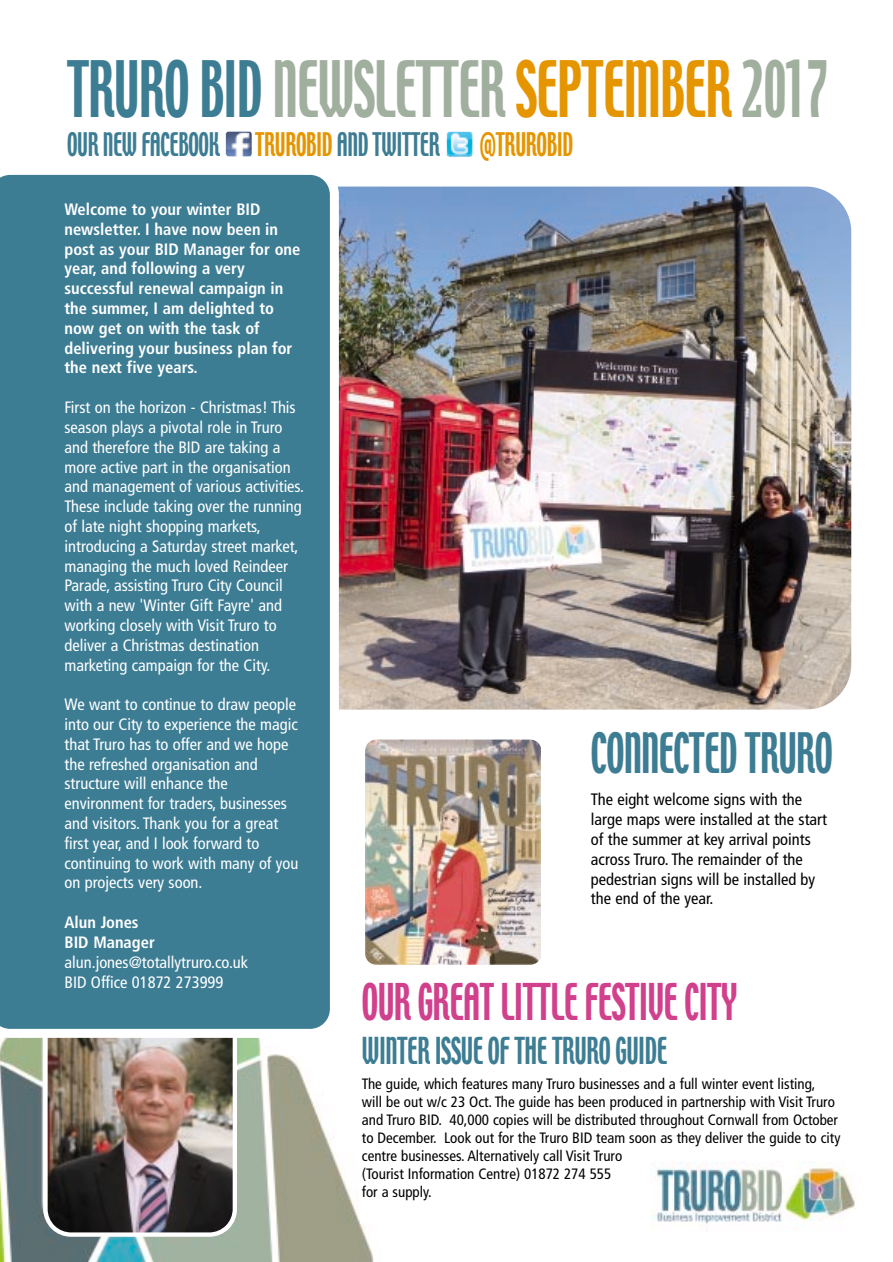
<style>
.page{position:relative;width:893px;height:1262px;background:#fff}
.page>*{position:absolute;margin:0;border:0;box-sizing:border-box;transform-origin:0 0}
.t1{font:69px "Techno";letter-spacing:-.02em;color:#a0af9e;scale:.66 1}
.t2{font:49.5px "Techno";letter-spacing:-.02em;color:#3d7d94;scale:.66 1}
.t3{font:45px "Techno";letter-spacing:-.02em;color:#d1408c;scale:.66 1}
.t4{font:33px "Techno";letter-spacing:-.02em;color:#3d7d94;scale:.66 1}
.t5{font:28.95px "Techno";letter-spacing:-.02em;color:#3d7d94;scale:.66 1}
.t6{font:28.95px "Techno";letter-spacing:-.02em;color:#e59500;scale:.66 1}
.t7{font:condensed 16.5px/19.8px "Frutiger";color:#fff}
.t8{font:700 condensed 16.5px/19.8px "Frutiger";color:#fff}
.t9{font:condensed 16.5px/19.8px "Frutiger";color:#000}
.t10{font:condensed 15px/18px "Frutiger";color:#000}
.s1{color:#3d7d94}
.s2{color:#e59500}
</style>
<div class="page">
<img style="left:339px;top:186px;width:513px;height:524px">
<img style="left:0;top:1037px;width:374px;height:224px">
<img style="left:43px;top:1037px;width:194px;height:199px">
<img style="left:651px;top:1161px;width:204px;height:63px">
<div style="left:0;top:174px;width:339px;height:855px;background:#3d7d94"></div>
<img style="left:365px;top:739px;width:176px;height:226px">
<img style="left:226px;top:131px;width:26px;height:26px;border-radius:3px">
<div style="left:225px;top:131px;width:27px;height:26px;border:1px solid #fff;border-radius:3px"></div>
<img style="left:446px;top:131px;width:27px;height:26px;border-radius:3px">
<div style="left:446px;top:131px;width:27px;height:26px;border:1px solid #fff;border-radius:3px"></div>
<h1 class="t1" style="left:67px;top:60px;width:1157px"><span class="s1">TRURO BID</span> NEWSLETTER <span class="s2">SEPTEMBER</span> 2017</h1>
<h3 class="t5" style="left:67px;top:132px;width:566px">OUR NEW FACEBOOK <span class="s2">TRUROBID</span> AND TWITTER</h3>
<h3 class="t6" style="left:480px;top:132px;width:143px">@TRUROBID</h3>
<p class="t8" style="left:64px;top:201px;width:237px">Welcome to your winter BID newsletter. I have now been in post as your BID Manager for one year, and following a very successful renewal campaign in the summer, I am delighted to now get on with the task of delivering your business plan for the next five years.</p>
<p class="t7" style="left:64px;top:399px;width:241px">First on the horizon - Christmas! This season plays a pivotal role in Truro and therefore the BID are taking a more active part in the organisation and management of various activities.<br>These include taking over the running of late night shopping markets, introducing a Saturday street market, managing the much loved Reindeer Parade, assisting Truro City Council with a new 'Winter Gift Fayre' and working closely with Visit Truro to deliver a Christmas destination marketing campaign for the City.</p>
<p class="t7" style="left:64px;top:696px;width:235px">We want to continue to draw people into our City to experience the magic that Truro has to offer and we hope the refreshed organisation and structure will enhance the environment for traders, businesses and visitors. Thank you for a great first year, and I look forward to continuing to work with many of you on projects very soon.</p>
<p class="t8" style="left:64px;top:913px;width:92px">Alun Jones<br>BID Manager</p>
<p class="t7" style="left:64px;top:953px;width:185px">alun.jones@totallytruro.co.uk<br>BID Office 01872 273999</p>
<h2 class="t2" style="left:591px;top:732px;width:368px">CONNECTED TRURO</h2>
<p class="t9" style="left:591px;top:791px;width:237px">The eight welcome signs with the large maps were installed at the start of the summer at key arrival points across Truro. The remainder of the pedestrian signs will be installed by the end of the year.</p>
<h3 class="t3" style="left:362px;top:982px;width:570px">OUR GREAT LITTLE FESTIVE CITY</h3>
<h3 class="t4" style="left:362px;top:1037px;width:464px">WINTER ISSUE OF THE TRURO GUIDE</h3>
<p class="t10" style="left:362px;top:1075px;width:480px">The guide, which features many Truro businesses and a full winter event listing,<br>will be out w/c 23 Oct. The guide has been produced in partnership with Visit Truro and Truro BID. 40,000 copies will be distributed throughout Cornwall from October to December. Look out for the Truro BID team soon as they deliver the guide to city centre businesses. Alternatively call Visit Truro<br>(Tourist Information Centre) 01872 274 555<br>for a supply.</p>
</div>
